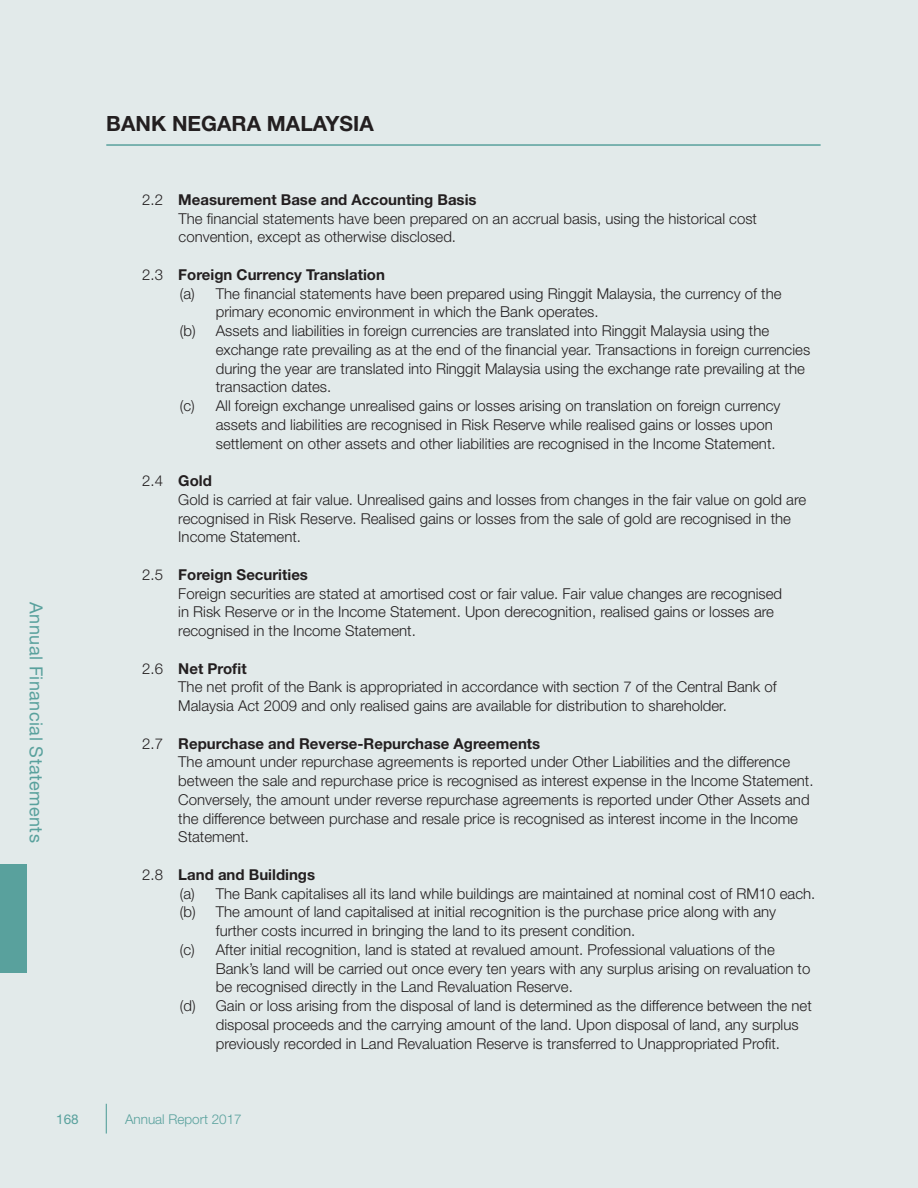
<style>
.page{position:relative;width:918px;height:1188px;background:#e2eaea}
.page>*{position:absolute;margin:0;border:0;box-sizing:border-box;transform-origin:0 0}
.t1{font:700 21px "Helvetica Neue";color:#231f20}
.t2{font:18px "Helvetica Neue";letter-spacing:.025em;color:#59a19d}
.t3{font:300 15px/18.8px "Helvetica Neue";color:#231f20}
.t4{font:700 15px "Helvetica Neue";color:#231f20}
.t5{font:300 13.5px "Helvetica Neue";color:#59a19d}
.t6{font:13.5px "Helvetica Neue";color:#59a19d}
.s1{font-weight:700}
.s2{font-weight:300}
</style>
<div class="page">
<hr style="left:106px;top:1104px;width:1px;height:30px;background:#59a19d">
<div style="left:0;top:864px;width:27px;height:109px;background:#59a19d"></div>
<hr style="left:106px;top:144px;width:715px;height:2px;background:#59a19d">
<p class="t2" style="left:43px;top:602px;width:242px;rotate:90deg">Annual Financial Statements</p>
<p class="t6" style="left:56px;top:1114px;width:24px">168</p>
<h1 class="t1" style="left:106px;top:116px;width:269px">BANK NEGARA MALAYSIA</h1>
<p class="t3" style="left:179px;top:192px;width:580px;text-indent:-36px">2.2 <span class="s1">Measurement Base and Accounting Basis<br></span>The financial statements have been prepared on an accrual basis, using the historical cost convention, except as otherwise disclosed.</p>
<p class="t4" style="left:142px;top:269px;width:244px"><span class="s2">2.3</span> Foreign Currency Translation</p>
<p class="t3" style="left:180px;top:285px;width:603px">(a) The financial statements have been prepared using Ringgit Malaysia, the currency of the</p>
<p class="t3" style="left:216px;top:304px;width:384px">primary economic environment in which the Bank operates.</p>
<p class="t3" style="left:180px;top:323px;width:591px">(b) Assets and liabilities in foreign currencies are translated into Ringgit Malaysia using the</p>
<p class="t3" style="left:216px;top:342px;width:596px">exchange rate prevailing as at the end of the financial year. Transactions in foreign currencies</p>
<p class="t3" style="left:216px;top:360px;width:591px">during the year are translated into Ringgit Malaysia using the exchange rate prevailing at the</p>
<p class="t3" style="left:216px;top:379px;width:117px">transaction dates.</p>
<p class="t3" style="left:180px;top:398px;width:602px">(c) All foreign exchange unrealised gains or losses arising on translation on foreign currency</p>
<p class="t3" style="left:216px;top:417px;width:559px">assets and liabilities are recognised in Risk Reserve while realised gains or losses upon</p>
<p class="t3" style="left:216px;top:435px;width:561px">settlement on other assets and other liabilities are recognised in the Income Statement.</p>
<p class="t3" style="left:178px;top:473px;width:629px;text-indent:-36px">2.4 <span class="s1">Gold<br></span>Gold is carried at fair value. Unrealised gains and losses from changes in the fair value on gold are recognised in Risk Reserve. Realised gains or losses from the sale of gold are recognised in the Income Statement.</p>
<p class="t3" style="left:178px;top:567px;width:605px;text-indent:-36px">2.5 <span class="s1">Foreign Securities<br></span>Foreign securities are stated at amortised cost or fair value. Fair value changes are recognised in Risk Reserve or in the Income Statement. Upon derecognition, realised gains or losses are recognised in the Income Statement.</p>
<p class="t3" style="left:178px;top:660px;width:600px;text-indent:-36px">2.6 <span class="s1">Net Profit<br></span>The net profit of the Bank is appropriated in accordance with section 7 of the Central Bank of<br>Malaysia Act 2009 and only realised gains are available for distribution to shareholder.</p>
<p class="t3" style="left:178px;top:735px;width:637px;text-indent:-36px">2.7 <span class="s1">Repurchase and Reverse-Repurchase Agreements<br></span>The amount under repurchase agreements is reported under Other Liabilities and the difference between the sale and repurchase price is recognised as interest expense in the Income Statement.<br>Conversely, the amount under reverse repurchase agreements is reported under Other Assets and the difference between purchase and resale price is recognised as interest income in the Income Statement.</p>
<p class="t4" style="left:142px;top:869px;width:174px"><span class="s2">2.8</span> Land and Buildings</p>
<p class="t3" style="left:180px;top:885px;width:637px">(a) The Bank capitalises all its land while buildings are maintained at nominal cost of RM10 each.</p>
<p class="t3" style="left:180px;top:904px;width:598px">(b) The amount of land capitalised at initial recognition is the purchase price along with any</p>
<p class="t3" style="left:216px;top:923px;width:421px">further costs incurred in bringing the land to its present condition.</p>
<p class="t3" style="left:180px;top:942px;width:597px">(c) After initial recognition, land is stated at revalued amount. Professional valuations of the</p>
<p class="t3" style="left:216px;top:960px;width:596px">Bank’s land will be carried out once every ten years with any surplus arising on revaluation to</p>
<p class="t3" style="left:216px;top:979px;width:359px">be recognised directly in the Land Revaluation Reserve.</p>
<p class="t3" style="left:180px;top:998px;width:633px">(d) Gain or loss arising from the disposal of land is determined as the difference between the net</p>
<p class="t3" style="left:216px;top:1017px;width:584px">disposal proceeds and the carrying amount of the land. Upon disposal of land, any surplus</p>
<p class="t3" style="left:216px;top:1035px;width:566px">previously recorded in Land Revaluation Reserve is transferred to Unappropriated Profit.</p>
<p class="t5" style="left:125px;top:1114px;width:118px">Annual Report 2017</p>
</div>
